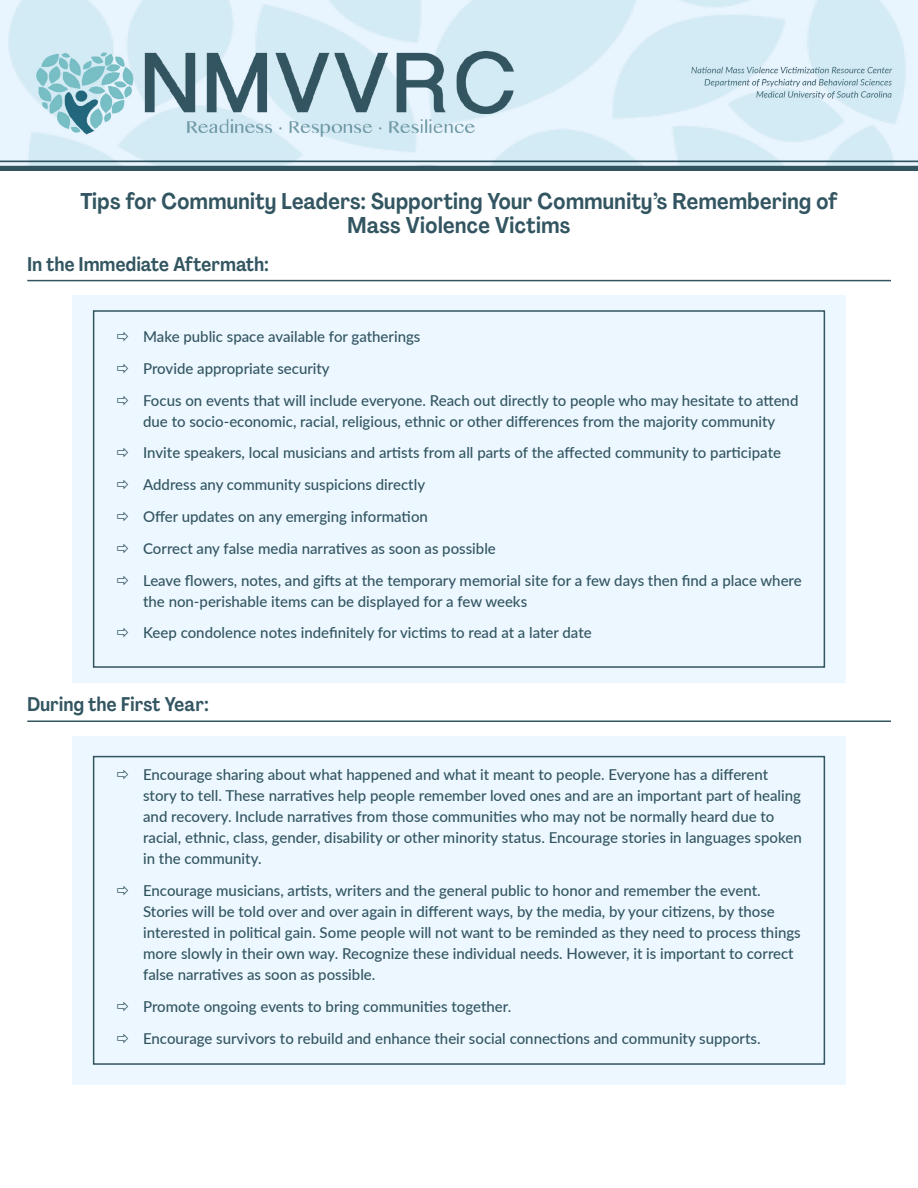
<style>
.page{position:relative;width:918px;height:1188px;background:#fff}
.page>*{position:absolute;margin:0;border:0;box-sizing:border-box;transform-origin:0 0}
.Tip_Sheet_Title{font:700 22.5px/24px "Agrandir Text";letter-spacing:-.01em;color:#325561;text-align:center;scale:.96 1}
.Sections{font:700 19.5px "Agrandir Text";letter-spacing:-.01em;color:#325561;scale:.95 1}
.t1{font:500 15px/21px "Lato";color:#325561}
</style>
<div class="page">
<img style="left:0;top:0;width:918px;height:170px">
<hr style="left:27px;top:280px;width:864px;height:1px;background:#325561">
<div style="left:72px;top:295px;width:774px;height:388px;background:#ecf7ff"></div>
<div style="left:93px;top:310px;width:732px;height:358px;border:2px solid #325561"></div>
<hr style="left:27px;top:721px;width:864px;height:1px;background:#325561">
<div style="left:72px;top:736px;width:774px;height:349px;background:#ecf7ff"></div>
<div style="left:93px;top:756px;width:732px;height:309px;border:2px solid #325561"></div>
<p class="Tip_Sheet_Title" style="left:80px;top:189px;width:791px">Tips for Community Leaders: Supporting Your Community’s Remembering of<br>Mass Violence Victims</p>
<p class="Sections" style="left:27px;top:252px;width:256px">In the Immediate Aftermath:</p>
<p class="t1" style="left:143px;top:325px;width:279px">Make public space available for gatherings</p>
<p class="t1" style="left:143px;top:357px;width:188px">Provide appropriate security</p>
<p class="t1" style="left:143px;top:389px;width:657px">Focus on events that will include everyone. Reach out directly to people who may hesitate to attend due to socio-economic, racial, religious, ethnic or other differences from the majority community</p>
<p class="t1" style="left:143px;top:442px;width:639px">Invite speakers, local musicians and artists from all parts of the affected community to participate</p>
<p class="t1" style="left:143px;top:474px;width:283px">Address any community suspicions directly</p>
<p class="t1" style="left:143px;top:505px;width:286px">Offer updates on any emerging information</p>
<p class="t1" style="left:143px;top:537px;width:354px">Correct any false media narratives as soon as possible</p>
<p class="t1" style="left:143px;top:569px;width:660px">Leave flowers, notes, and gifts at the temporary memorial site for a few days then find a place where the non-perishable items can be displayed for a few weeks</p>
<p class="t1" style="left:143px;top:622px;width:450px">Keep condolence notes indefinitely for victims to read at a later date</p>
<p class="Sections" style="left:27px;top:692px;width:193px">During the First Year:</p>
<p class="t1" style="left:143px;top:764px;width:660px">Encourage sharing about what happened and what it meant to people. Everyone has a different story to tell. These narratives help people remember loved ones and are an important part of healing and recovery. Include narratives from those communities who may not be normally heard due to racial, ethnic, class, gender, disability or other minority status. Encourage stories in languages spoken in the community.</p>
<p class="t1" style="left:143px;top:880px;width:659px">Encourage musicians, artists, writers and the general public to honor and remember the event.<br>Stories will be told over and over again in different ways, by the media, by your citizens, by those interested in political gain. Some people will not want to be reminded as they need to process things more slowly in their own way. Recognize these individual needs. However, it is important to correct false narratives as soon as possible.</p>
<p class="t1" style="left:143px;top:995px;width:370px">Promote ongoing events to bring communities together.</p>
<p class="t1" style="left:143px;top:1027px;width:619px">Encourage survivors to rebuild and enhance their social connections and community supports.</p>
</div>
